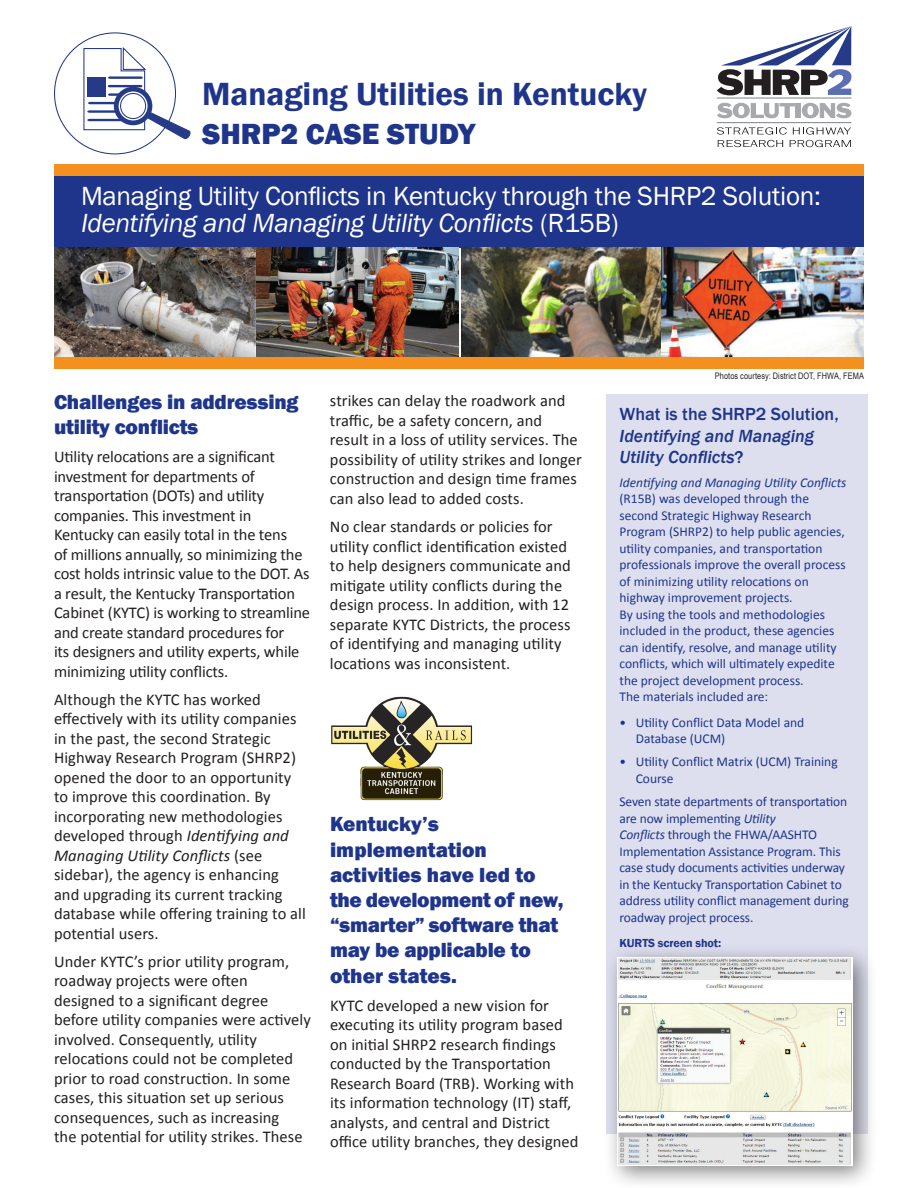
<style>
.page{position:relative;width:918px;height:1188px;background:#fff}
.page>*{position:absolute;margin:0;border:0;box-sizing:border-box;transform-origin:0 0}
.Head_1_-_SHRP2_Blue{font:600 33px "Franklin Gothic";color:#1e358b}
.Head_1_-_SHRP2_Blue-2{font:800 30px "Franklin Gothic";color:#1e358b}
.Header_5_-_white{font:27px/27px "Franklin Gothic";letter-spacing:-.01em;color:#fff}
.H1_BLUE{font:800 21px/25.2px "Franklin Gothic";letter-spacing:-.01em;color:#1e358b}
.H5_bold_blue_12pt{font:italic 500 18px/21.6px "Franklin Gothic";color:#1e358b}
.Body_-_Calibri_11{font:16.5px/19.5px "Calibri";letter-spacing:.005em;color:#231f20}
.Body_-_BLUE{font:13.5px/16.5px "Calibri";color:#1e358b}
.H1_BLUE-2{font:600 12px "Franklin Gothic";letter-spacing:-.01em;color:#1e358b}
.t1{font:9px "Arial Narrow";letter-spacing:.01em;color:#231f20}
.s1{font-style:italic}
.s2{font-style:italic;color:#201d1e}
.s3{font-style:normal}
</style>
<div class="page">
<div style="left:606px;top:394px;width:261px;height:740px;background:#dedfee"></div>
<div style="left:603px;top:943px;width:274px;height:245px;background:#231f20;opacity:.55"></div>
<div style="left:54px;top:170px;width:810px;height:78px;background:#1e358b"></div>
<img style="left:54px;top:248px;width:405px;height:109px">
<img style="left:461px;top:248px;width:403px;height:109px">
<img style="left:617px;top:958px;width:236px;height:208px">
<img style="left:331px;top:696px;width:142px;height:104px">
<svg style="left:717px;top:103px;width:78px;height:15px"></svg>
<div style="left:796px;top:103px;width:5px;height:15px;background:#a8a9ad"></div>
<svg style="left:802px;top:103px;width:49px;height:15px"></svg>
<hr style="left:717px;top:98px;width:134px;height:1px;background:#808285">
<svg style="left:717px;top:26px;width:134px;height:69px"></svg>
<svg style="left:717px;top:127px;width:134px;height:20px"></svg>
<hr style="left:717px;top:122px;width:134px;height:1px;background:#808285">
<svg style="left:75px;top:47px;width:116px;height:93px"></svg>
<div style="left:54px;top:165px;width:810px;height:11px;background:#f4901d"></div>
<div style="left:54px;top:357px;width:810px;height:11px;background:#f4901d"></div>
<p class="Head_1_-_SHRP2_Blue" style="left:202px;top:73px;width:447px">Managing Utilities in Kentucky</p>
<p class="Head_1_-_SHRP2_Blue-2" style="left:202px;top:114px;width:275px">SHRP2 CASE STUDY</p>
<p class="Header_5_-_white" style="left:81px;top:183px;width:741px">Managing Utility Conflicts in Kentucky through the SHRP2 Solution:<br><span class="s1">Identifying and Managing Utility Conflicts</span> (R15B)</p>
<p class="H1_BLUE" style="left:54px;top:389px;width:246px">Challenges in addressing utility conflicts</p>
<p class="Body_-_Calibri_11" style="left:54px;top:447px;width:258px">Utility relocations are a significant investment for departments of transportation (DOTs) and utility companies. This investment in Kentucky can easily total in the tens<br>of millions annually, so minimizing the cost holds intrinsic value to the DOT. As a result, the Kentucky Transportation Cabinet (KYTC) is working to streamline and create standard procedures for<br>its designers and utility experts, while minimizing utility conflicts.</p>
<p class="Body_-_Calibri_11" style="left:54px;top:690px;width:253px">Although the KYTC has worked effectively with its utility companies in the past, the second Strategic Highway Research Program (SHRP2) opened the door to an opportunity to improve this coordination. By incorporating new methodologies developed through <span class="s2">Identifying and Managing Utility Conflicts</span> (see sidebar), the agency is enhancing and upgrading its current tracking database while offering training to all potential users.</p>
<p class="Body_-_Calibri_11" style="left:54px;top:952px;width:258px">Under KYTC’s prior utility program, roadway projects were often designed to a significant degree before utility companies were actively involved. Consequently, utility relocations could not be completed prior to road construction. In some cases, this situation set up serious consequences, such as increasing<br>the potential for utility strikes. These</p>
<p class="Body_-_Calibri_11" style="left:330px;top:391px;width:253px">strikes can delay the roadwork and traffic, be a safety concern, and result in a loss of utility services. The possibility of utility strikes and longer construction and design time frames can also lead to added costs.</p>
<p class="Body_-_Calibri_11" style="left:330px;top:517px;width:242px">No clear standards or policies for utility conflict identification existed to help designers communicate and mitigate utility conflicts during the design process. In addition, with 12 separate KYTC Districts, the process of identifying and managing utility locations was inconsistent.</p>
<p class="H1_BLUE" style="left:330px;top:812px;width:235px">Kentucky’s implementation activities have led to the development of new, “smarter” software that may be applicable to other states.</p>
<p class="Body_-_Calibri_11" style="left:330px;top:996px;width:250px">KYTC developed a new vision for executing its utility program based on initial SHRP2 research findings conducted by the Transportation Research Board (TRB). Working with its information technology (IT) staff, analysts, and central and District office utility branches, they designed</p>
<p class="t1" style="left:715px;top:369px;width:151px">Photos courtesy: District DOT, FHWA, FEMA</p>
<p class="H5_bold_blue_12pt" style="left:620px;top:404px;width:221px"><span class="s3">What is the SHRP2 Solution,<br></span>Identifying and Managing<br>Utility Conflicts<span class="s3">?</span></p>
<p class="Body_-_BLUE" style="left:620px;top:474px;width:229px"><span class="s1">Identifying and Managing Utility Conflicts </span>(R15B) was developed through the second Strategic Highway Research Program (SHRP2) to help public agencies, utility companies, and transportation professionals improve the overall process of minimizing utility relocations on highway improvement projects.</p>
<p class="Body_-_BLUE" style="left:620px;top:606px;width:219px">By using the tools and methodologies included in the product, these agencies can identify, resolve, and manage utility conflicts, which will ultimately expedite the project development process.</p>
<p class="Body_-_BLUE" style="left:620px;top:688px;width:150px">The materials included are:</p>
<p class="Body_-_BLUE" style="left:636px;top:714px;width:170px;text-indent:-16px">• Utility Conflict Data Model and<br>Database (UCM)</p>
<p class="Body_-_BLUE" style="left:636px;top:754px;width:204px;text-indent:-16px">• Utility Conflict Matrix (UCM) Training<br>Course</p>
<p class="Body_-_BLUE" style="left:620px;top:793px;width:231px">Seven state departments of transportation are now implementing <span class="s1">Utility<br>Conflicts</span> through the FHWA/AASHTO Implementation Assistance Program. This case study documents activities underway in the Kentucky Transportation Cabinet to address utility conflict management during roadway project process.</p>
<p class="H1_BLUE-2" style="left:620px;top:936px;width:103px">KURTS screen shot:</p>
</div>
